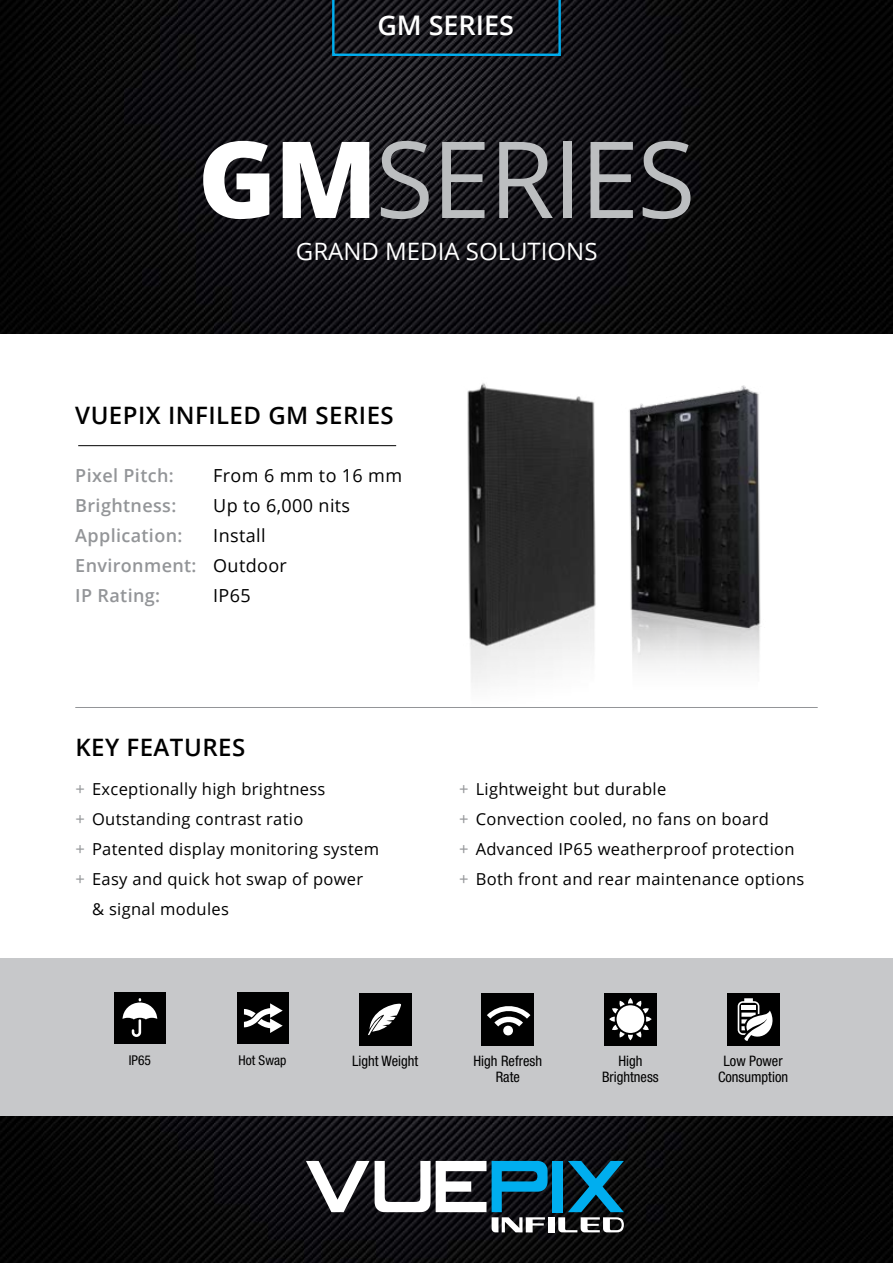
<style>
.page{position:relative;width:893px;height:1263px;background:#fff}
.page>*{position:absolute;margin:0;border:0;box-sizing:border-box;transform-origin:0 0}
.t1{font:106.5px "Open Sans";letter-spacing:-.02em;color:#bcbec0}
.t2{font:600 27px "Open Sans";color:#fff}
.t3{font:600 24px "Open Sans";letter-spacing:.02em;color:#000}
.t4{font:24px "Open Sans";color:#fff}
.t5{font:600 18px/30px "Open Sans";letter-spacing:.02em;color:#939598}
.t6{font:18px "Open Sans";letter-spacing:.02em;color:#000}
.t7{font:16.5px/30px "Open Sans";letter-spacing:.02em;color:#000}
.t8{font:condensed 14.4px/15.8px "Helvetica Neue LT Std";color:#000;text-align:center}
.t9{font:condensed 13.5px "Helvetica Neue LT Std";color:#000}
.s1{font-weight:800;color:#fff}
.s2{font-weight:400;color:#000}
.s3{color:#939598}
</style>
<div class="page">
<div style="left:0;top:958px;width:893px;height:158px;background:#c7c8ca"></div>
<img style="left:0;top:0;width:893px;height:334px">
<svg style="left:332px;top:0;width:229px;height:56px"></svg>
<hr style="left:78px;top:445px;width:318px;height:1px;background:#000">
<img style="left:467px;top:383px;width:129px;height:300px">
<img style="left:629px;top:385px;width:132px;height:281px">
<div style="left:481px;top:993px;width:53px;height:52px;background:#000"></div>
<svg style="left:487px;top:1006px;width:43px;height:30px"></svg>
<div style="left:727px;top:993px;width:52px;height:52px;background:#000"></div>
<svg style="left:738px;top:998px;width:35px;height:43px"></svg>
<div style="left:604px;top:993px;width:53px;height:52px;background:#000"></div>
<svg style="left:609px;top:998px;width:43px;height:42px"></svg>
<div style="left:359px;top:993px;width:52px;height:52px;background:#000"></div>
<svg style="left:368px;top:1003px;width:33px;height:32px"></svg>
<div style="left:237px;top:993px;width:51px;height:51px;background:#000"></div>
<svg style="left:244px;top:1003px;width:39px;height:30px"></svg>
<div style="left:114px;top:993px;width:51px;height:51px;background:#000"></div>
<svg style="left:123px;top:999px;width:34px;height:38px"></svg>
<img style="left:0;top:1116px;width:893px;height:147px">
<svg style="left:306px;top:1161px;width:63px;height:51px"></svg>
<svg style="left:375px;top:1161px;width:111px;height:51px"></svg>
<div style="left:553px;top:1161px;width:10px;height:51px;background:#00aeef"></div>
<svg style="left:492px;top:1161px;width:56px;height:71px"></svg>
<div style="left:548px;top:1217px;width:7px;height:15px;background:#fff"></div>
<svg style="left:558px;top:1161px;width:66px;height:71px"></svg>
<hr style="left:75px;top:707px;width:743px;height:1px;background:#939598">
<h2 class="t2" style="left:377px;top:7px;width:138px">GM SERIES</h2>
<h1 class="t1" style="left:198px;top:106px;width:499px"><span class="s1">GM</span>SERIES</h1>
<h3 class="t4" style="left:296px;top:235px;width:303px">GRAND MEDIA SOLUTIONS</h3>
<h3 class="t3" style="left:75px;top:399px;width:320px">VUEPIX INFILED GM SERIES</h3>
<p class="t5" style="left:75px;top:460px;width:100px">Pixel Pitch:</p>
<p class="t6" style="left:213px;top:463px;width:190px">From 6 mm to 16 mm</p>
<p class="t5" style="left:75px;top:490px;width:103px">Brightness:</p>
<p class="t6" style="left:213px;top:493px;width:138px">Up to 6,000 nits</p>
<p class="t5" style="left:75px;top:520px;width:109px">Application:</p>
<p class="t5" style="left:75px;top:520px;width:213px;text-indent:138px"><span class="s2">Install<br></span>Environment: <span class="s2">Outdoor<br></span>IP Rating:</p>
<p class="t6" style="left:213px;top:583px;width:39px">IP65</p>
<h3 class="t3" style="left:75px;top:731px;width:171px">KEY FEATURES</h3>
<p class="t7" style="left:76px;top:774px;width:251px"><span class="s3">+</span> Exceptionally high brightness</p>
<p class="t7" style="left:76px;top:804px;width:229px"><span class="s3">+</span> Outstanding contrast ratio</p>
<p class="t7" style="left:76px;top:834px;width:305px"><span class="s3">+</span> Patented display monitoring system</p>
<p class="t7" style="left:76px;top:864px;width:289px"><span class="s3">+</span> Easy and quick hot swap of power</p>
<p class="t7" style="left:92px;top:894px;width:138px">&amp; signal modules</p>
<p class="t7" style="left:459px;top:774px;width:347px"><span class="s3">+</span> Lightweight but durable<br><span class="s3">+</span> Convection cooled, no fans on board<br><span class="s3">+</span> Advanced IP65 weatherproof protection <span class="s3">+</span> Both front and rear maintenance options</p>
<p class="t9" style="left:129px;top:1053px;width:24px">IP65</p>
<p class="t9" style="left:239px;top:1053px;width:49px">Hot Swap</p>
<p class="t8" style="left:352px;top:1053px;width:68px">Light Weight</p>
<p class="t8" style="left:474px;top:1053px;width:70px">High Refresh<br>Rate</p>
<p class="t8" style="left:718px;top:1053px;width:72px">Low Power<br>Consumption</p>
<p class="t8" style="left:602px;top:1053px;width:58px">High<br>Brightness</p>
</div>
